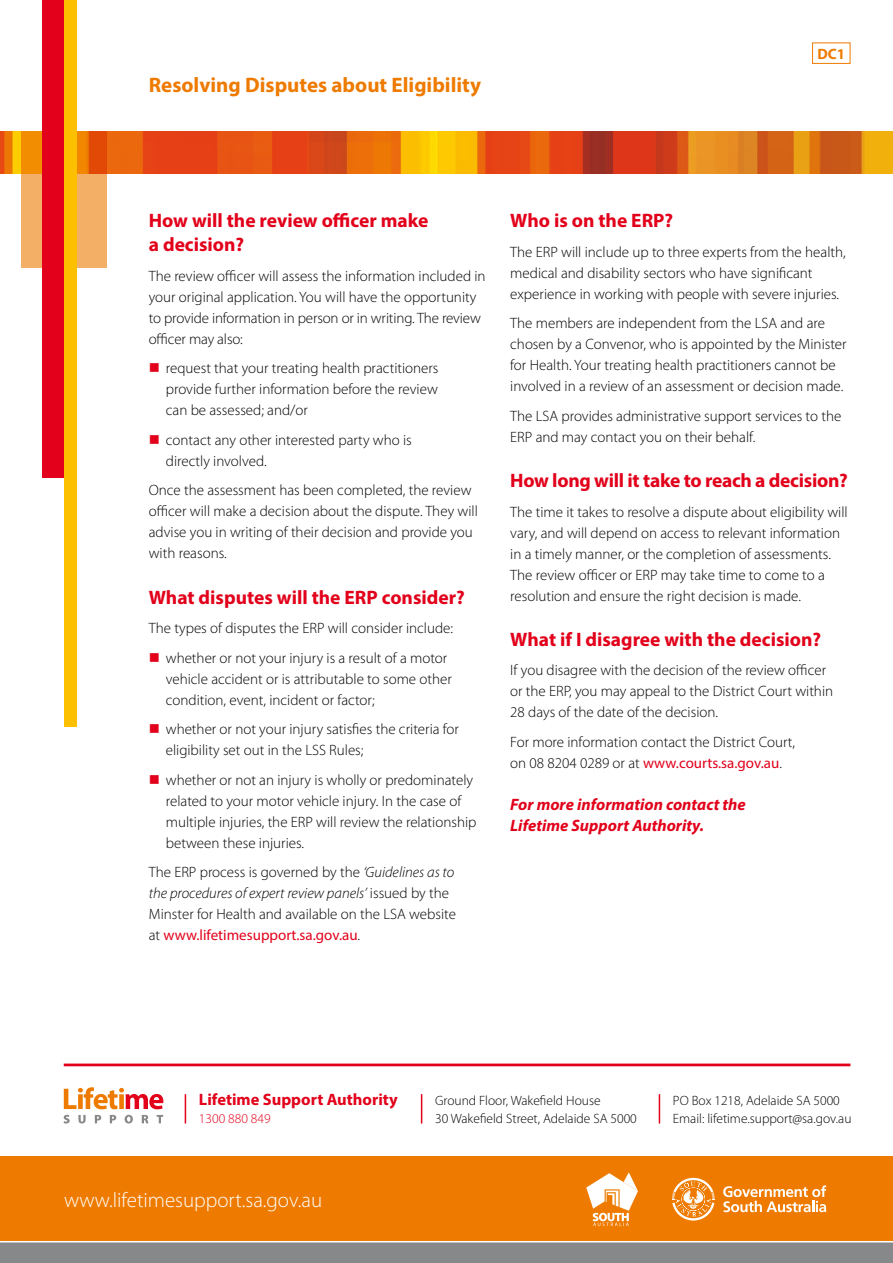
<style>
.page{position:relative;width:893px;height:1263px;background:#fff}
.page>*{position:absolute;margin:0;border:0;box-sizing:border-box;transform-origin:0 0}
.t1{font:700 21px "Myriad Pro";color:#ee7b00}
.t2{font:300 21px "Myriad Pro";color:#fff}
.t3{font:700 19.5px/24px "Myriad Pro";color:#e2001a}
.t4{font:italic 700 16.5px/21px "Myriad Pro";color:#e2001a}
.t5{font:700 16.5px "Myriad Pro";color:#e2001a}
.t6{font:300 15px/21px "Myriad Pro";color:#000}
.t7{font:700 15px "Myriad Pro";color:#ee7b00}
.t8{font:300 13.5px/18px "Myriad Pro";color:#000}
.t9{font:300 13.5px "Myriad Pro";color:#e2001a}
.s1{font-style:italic}
.s2{font-weight:400;color:#e2001a}
</style>
<div class="page">
<img style="left:0;top:131px;width:893px;height:43px">
<div style="left:0;top:1157px;width:893px;height:85px;background:#ee7b00"></div>
<svg style="left:0;top:1241px;width:893px;height:22px;background:#8f9091"></svg>
<svg style="left:723px;top:1185px;width:103px;height:27px"></svg>
<svg style="left:672px;top:1178px;width:43px;height:42px"></svg>
<svg style="left:586px;top:1172px;width:52px;height:54px"></svg>
<svg style="left:64px;top:1087px;width:99px;height:22px"></svg>
<svg style="left:64px;top:1115px;width:99px;height:8px"></svg>
<svg style="left:185px;top:1094px;width:1px;height:29px"></svg>
<svg style="left:421px;top:1094px;width:1px;height:29px"></svg>
<svg style="left:659px;top:1094px;width:1px;height:29px"></svg>
<hr style="left:64px;top:1063px;width:786px;height:3px;background:#e2001a">
<svg style="left:21px;top:131px;width:85px;height:137px;background:#f19945"></svg>
<div style="left:64px;top:0;width:13px;height:727px;background:#fcc000"></div>
<div style="left:43px;top:0;width:21px;height:478px;background:#e2001a"></div>
<div style="left:812px;top:43px;width:38px;height:21px;border:1px solid #ee7b00"></div>
<h1 class="t1" style="left:149px;top:72px;width:334px">Resolving Disputes about Eligibility</h1>
<p class="t7" style="left:817px;top:44px;width:29px">DC1</p>
<h2 class="t3" style="left:149px;top:208px;width:281px">How will the review officer make a decision?</h2>
<p class="t6" style="left:149px;top:265px;width:338px">The review officer will assess the information included in your original application. You will have the opportunity to provide information in person or in writing. The review officer may also:</p>
<p class="t6" style="left:166px;top:358px;width:274px;text-align:justify">request that your treating health practitioners provide further information before the review can be assessed; and/or</p>
<p class="t6" style="left:166px;top:429px;width:247px">contact any other interested party who is directly involved.</p>
<p class="t6" style="left:149px;top:480px;width:331px">Once the assessment has been completed, the review officer will make a decision about the dispute. They will advise you in writing of their decision and provide you with reasons.</p>
<h2 class="t3" style="left:149px;top:584px;width:317px">What disputes will the ERP consider?</h2>
<p class="t6" style="left:166px;top:613px;width:289px;line-height:29.5px;text-indent:-17px">The types of disputes the ERP will consider include: whether or not your injury is a result of a motor</p>
<p class="t6" style="left:166px;top:668px;width:288px">vehicle accident or is attributable to some other condition, event, incident or factor;</p>
<p class="t6" style="left:166px;top:718px;width:295px">whether or not your injury satisfies the criteria for eligibility set out in the LSS Rules;</p>
<p class="t6" style="left:166px;top:769px;width:312px">whether or not an injury is wholly or predominately related to your motor vehicle injury. In the case of multiple injuries, the ERP will review the relationship between these injuries.</p>
<p class="t6" style="left:149px;top:861px;width:309px">The ERP process is governed by the <span class="s1">‘Guidelines as to the procedures of expert review panels’</span> issued by the Minster for Health and available on the LSA website at <span class="s2">www.lifetimesupport.sa.gov.au</span>.</p>
<h2 class="t3" style="left:510px;top:208px;width:164px">Who is on the ERP?</h2>
<p class="t6" style="left:510px;top:241px;width:337px">The ERP will include up to three experts from the health, medical and disability sectors who have significant experience in working with people with severe injuries.</p>
<p class="t6" style="left:510px;top:313px;width:338px">The members are independent from the LSA and are chosen by a Convenor, who is appointed by the Minister for Health. Your treating health practitioners cannot be involved in a review of an assessment or decision made.</p>
<p class="t6" style="left:510px;top:405px;width:333px">The LSA provides administrative support services to the<br>ERP and may contact you on their behalf.</p>
<h2 class="t3" style="left:510px;top:468px;width:339px">How long will it take to reach a decision?</h2>
<p class="t6" style="left:510px;top:501px;width:339px">The time it takes to resolve a dispute about eligibility will vary, and will depend on access to relevant information in a timely manner, or the completion of assessments.<br>The review officer or ERP may take time to come to a resolution and ensure the right decision is made.</p>
<h2 class="t3" style="left:510px;top:627px;width:312px">What if I disagree with the decision?</h2>
<p class="t6" style="left:510px;top:660px;width:324px">If you disagree with the decision of the review officer or the ERP, you may appeal to the District Court within<br>28 days of the date of the decision.</p>
<p class="t6" style="left:510px;top:731px;width:286px">For more information contact the District Court, on 08 8204 0289 or at <span class="s2">www.courts.sa.gov.au</span>.</p>
<p class="t4" style="left:510px;top:793px;width:237px">For more information contact the<br>Lifetime Support Authority.</p>
<p class="t5" style="left:199px;top:1089px;width:200px">Lifetime Support Authority</p>
<p class="t9" style="left:199px;top:1111px;width:73px">1300 880 849</p>
<h1 class="t2" style="left:64px;top:1187px;width:260px">www.lifetimesupport.sa.gov.au</h1>
<p class="t8" style="left:435px;top:1092px;width:203px">Ground Floor, Wakefield House<br>30 Wakefield Street, Adelaide SA 5000</p>
<p class="t8" style="left:673px;top:1092px;width:180px">PO Box 1218, Adelaide SA 5000<br>Email: lifetime.support@sa.gov.au</p>
</div>
